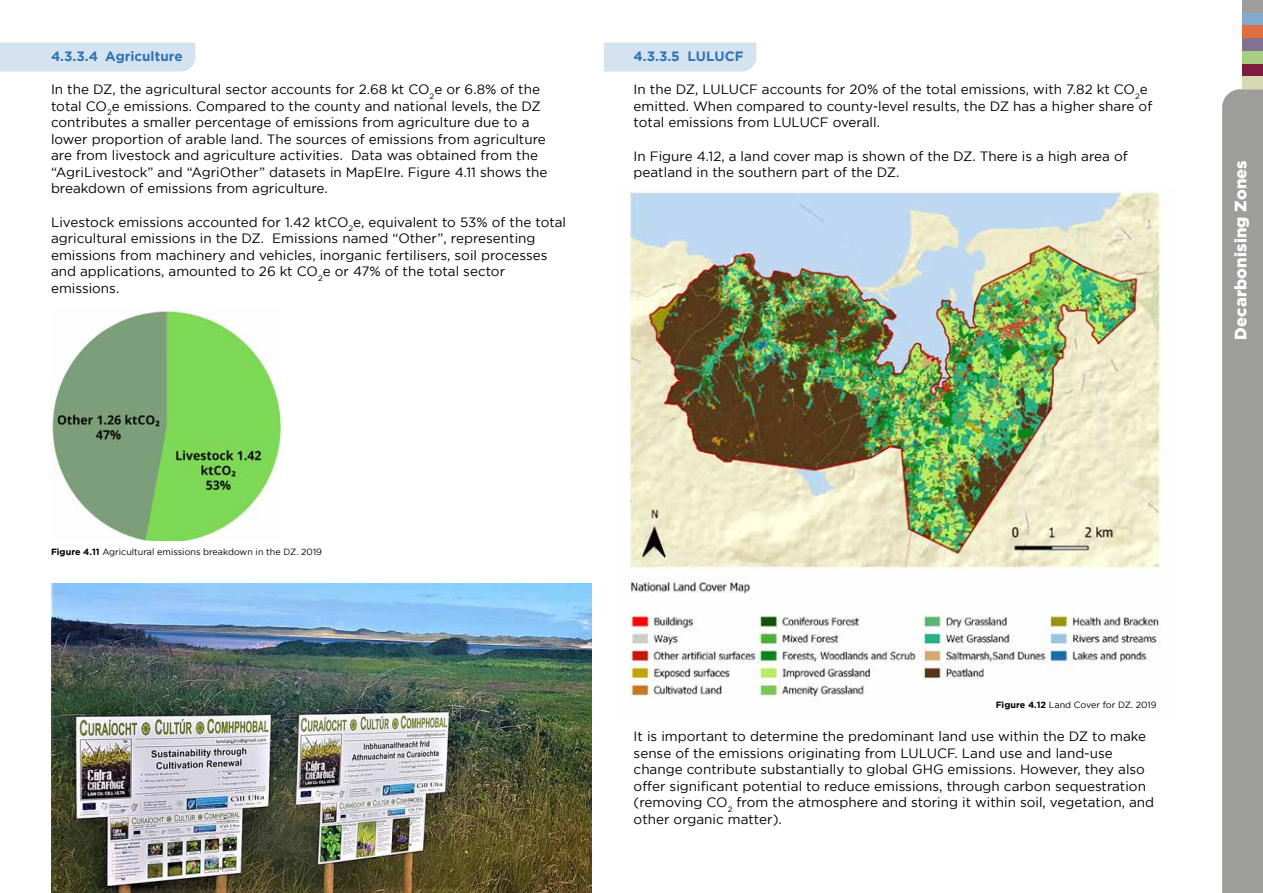
<style>
.page{position:relative;width:1263px;height:893px;background:#fff}
.page>*{position:absolute;margin:0;border:0;box-sizing:border-box;transform-origin:0 0}
.t1{font:900 16.5px "Gotham";letter-spacing:.01em;color:#fff}
.t2{font:13.5px/16.5px "Gotham";color:#000}
.t3{font:700 13.5px "Gotham";color:#2e74b5}
.t4{font:9px "Gotham";color:#000}
.s1{font-weight:700}
</style>
<div class="page">
<div style="left:1242px;top:0;width:21px;height:13px;background:#9d9d9c"></div>
<div style="left:1222px;top:89px;width:41px;height:804px;background:#9d9d9c"></div>
<div style="left:1242px;top:13px;width:21px;height:13px;background:#84abce"></div>
<div style="left:1242px;top:26px;width:21px;height:12px;background:#dd6f41"></div>
<div style="left:1242px;top:38px;width:21px;height:13px;background:#827191"></div>
<div style="left:1242px;top:51px;width:21px;height:13px;background:#a7ce82"></div>
<div style="left:1242px;top:64px;width:21px;height:13px;background:#7d1c3f"></div>
<div style="left:1242px;top:77px;width:21px;height:12px;background:#d7d9b1"></div>
<img style="left:629px;top:189px;width:539px;height:513px">
<div style="left:0;top:43px;width:195px;height:29px;background:#d5e3f0"></div>
<div style="left:604px;top:43px;width:152px;height:29px;background:#d5e3f0"></div>
<img style="left:52px;top:308px;width:230px;height:233px">
<img style="left:51px;top:584px;width:540px;height:309px">
<p class="t3" style="left:51px;top:48px;width:133px">4.3.3.4 Agriculture</p>
<p class="t2" style="left:51px;top:81px;width:498px">In the DZ, the agricultural sector accounts for 2.68 kt CO<sub>2</sub>e or 6.8% of the total CO<sub>2</sub>e emissions. Compared to the county and national levels, the DZ contributes a smaller percentage of emissions from agriculture due to a lower proportion of arable land. The sources of emissions from agriculture are from livestock and agriculture activities. Data was obtained from the “AgriLivestock” and “AgriOther” datasets in MapEIre. Figure 4.11 shows the breakdown of emissions from agriculture.</p>
<p class="t2" style="left:51px;top:214px;width:517px">Livestock emissions accounted for 1.42 ktCO<sub>2</sub>e, equivalent to 53% of the total agricultural emissions in the DZ. Emissions named “Other”, representing emissions from machinery and vehicles, inorganic fertilisers, soil processes and applications, amounted to 26 kt CO<sub>2</sub>e or 47% of the total sector emissions.</p>
<p class="t3" style="left:634px;top:48px;width:111px">4.3.3.5 LULUCF</p>
<p class="t2" style="left:634px;top:81px;width:520px">In the DZ, LULUCF accounts for 20% of the total emissions, with 7.82 kt CO<sub>2</sub>e emitted. When compared to county-level results, the DZ has a higher share of total emissions from LULUCF overall.</p>
<p class="t2" style="left:634px;top:148px;width:496px">In Figure 4.12, a land cover map is shown of the DZ. There is a high area of peatland in the southern part of the DZ.</p>
<p class="t1" style="left:1231px;top:340px;width:181px;rotate:-90deg">Decarbonising Zones</p>
<p class="t4" style="left:51px;top:547px;width:273px"><span class="s1">Figure 4.11</span> Agricultural emissions breakdown in the DZ. 2019</p>
<p class="t4" style="left:996px;top:699px;width:162px"><span class="s1">Figure 4.12</span> Land Cover for DZ. 2019</p>
<p class="t2" style="left:634px;top:728px;width:522px">It is important to determine the predominant land use within the DZ to make sense of the emissions originating from LULUCF. Land use and land-use change contribute substantially to global GHG emissions. However, they also offer significant potential to reduce emissions, through carbon sequestration (removing CO<sub>2</sub> from the atmosphere and storing it within soil, vegetation, and other organic matter).</p>
</div>
